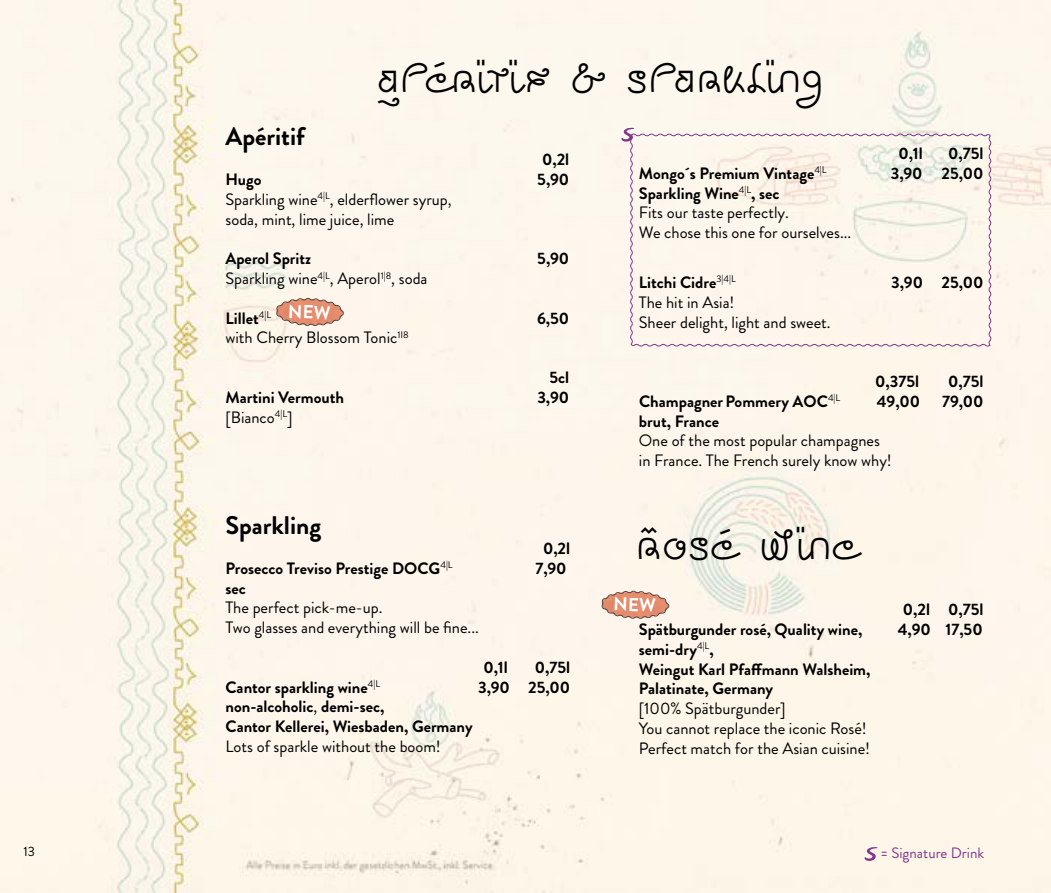
<style>
.page{position:relative;width:1051px;height:893px;background:#fff}
.page>*{position:absolute;margin:0;border:0;box-sizing:border-box;transform-origin:0 0}
.t1{font:45px "Mongolian Deathworm";color:#000}
.t2{font:700 25.5px "Brandon Grotesque";color:#000}
.t3{font:16.5px/19.8px "Brandon Grotesque";color:#000}
.t4{font:700 16.5px/19.8px "Brandon Grotesque";color:#000}
.t5{font:15px "Brandon Grotesque";color:#82368c}
.t6{font:13.5px "Brandon Grotesque";color:#000}
.s1{font-weight:400}
.s2{font-weight:700}
</style>
<div class="page">
<div style="left:0;top:0;width:1050px;height:893px;background:#fef6ec"></div>
<svg style="left:629px;top:133px;width:362px;height:214px;background:#f9f1e8"></svg>
<svg style="left:621px;top:128px;width:13px;height:14px"></svg>
<svg style="left:864px;top:847px;width:13px;height:14px"></svg>
<svg style="left:276px;top:297px;width:67px;height:30px;background:#dfa48d"></svg>
<svg style="left:601px;top:590px;width:68px;height:29px;background:#dfa38c"></svg>
<p class="t6" style="left:23px;top:842px;width:13px">13</p>
<h1 class="t1" style="left:379px;top:55px;width:448px">Apéritif &amp; sparkling</h1>
<h2 class="t2" style="left:225px;top:119px;width:81px">Apéritif</h2>
<p class="t4" style="left:542px;top:150px;width:29px">0,2l</p>
<p class="t4" style="left:225px;top:170px;width:38px">Hugo</p>
<p class="t4" style="left:537px;top:170px;width:33px">5,90</p>
<p class="t3" style="left:225px;top:189px;width:228px">Sparkling wine<sup>4|L</sup>, elderflower syrup, soda, mint, lime juice, lime</p>
<p class="t4" style="left:225px;top:249px;width:87px">Aperol Spritz</p>
<p class="t4" style="left:537px;top:249px;width:33px">5,90</p>
<p class="t3" style="left:225px;top:269px;width:203px">Sparkling wine<sup>4|L</sup>, Aperol<sup>1|8</sup>, soda</p>
<p class="t4" style="left:225px;top:308px;width:47px">Lillet<sup>4|L</sup></p>
<p class="t4" style="left:537px;top:308px;width:34px">6,50</p>
<p class="t3" style="left:225px;top:328px;width:185px">with Cherry Blossom Tonic<sup>1I8</sup></p>
<p class="t4" style="left:549px;top:368px;width:21px">5cl</p>
<p class="t4" style="left:225px;top:387px;width:120px">Martini Vermouth</p>
<p class="t4" style="left:537px;top:387px;width:33px">3,90</p>
<p class="t3" style="left:225px;top:407px;width:68px">[Bianco<sup>4|L</sup>]</p>
<h2 class="t2" style="left:225px;top:508px;width:97px">Sparkling</h2>
<p class="t4" style="left:543px;top:539px;width:29px">0,2l</p>
<p class="t4" style="left:225px;top:558px;width:229px">Prosecco Treviso Prestige DOCG<sup>4|L</sup></p>
<p class="t4" style="left:535px;top:558px;width:33px">7,90</p>
<p class="t4" style="left:225px;top:578px;width:22px">sec</p>
<p class="t3" style="left:225px;top:598px;width:255px">The perfect pick-me-up.<br>Two glasses and everything will be fine...</p>
<p class="t4" style="left:483px;top:657px;width:26px">0,1l</p>
<p class="t4" style="left:534px;top:657px;width:37px">0,75l</p>
<p class="t4" style="left:225px;top:677px;width:156px">Cantor sparkling wine<sup>4|L</sup></p>
<p class="t4" style="left:478px;top:677px;width:94px">3,90 25,00</p>
<p class="t4" style="left:225px;top:697px;width:249px">non-alcoholic<span class="s1">,</span> demi-sec,<br>Cantor Kellerei, Wiesbaden, Germany</p>
<p class="t3" style="left:225px;top:737px;width:217px">Lots of sparkle without the boom!</p>
<p class="t4" style="left:898px;top:144px;width:26px">0,1l</p>
<p class="t4" style="left:948px;top:144px;width:37px">0,75l</p>
<p class="t4" style="left:639px;top:163px;width:189px">Mongo´s Premium Vintage<sup>4|L</sup></p>
<p class="t4" style="left:890px;top:163px;width:94px">3,90 25,00</p>
<p class="t3" style="left:639px;top:183px;width:214px"><span class="s2">Sparkling Wine</span><sup>4|L</sup><span class="s2">, sec<br></span>Fits our taste perfectly.<br>We chose this one for ourselves...</p>
<p class="t4" style="left:639px;top:273px;width:98px">Litchi Cidre<sup>3|4|L</sup></p>
<p class="t4" style="left:891px;top:273px;width:94px">3,90 25,00</p>
<p class="t3" style="left:639px;top:292px;width:193px">The hit in Asia!<br>Sheer delight, light and sweet.</p>
<p class="t4" style="left:875px;top:372px;width:45px">0,375l</p>
<p class="t4" style="left:948px;top:372px;width:37px">0,75l</p>
<p class="t4" style="left:639px;top:391px;width:202px">ChampagnerPommery AOC<sup>4|L</sup></p>
<p class="t4" style="left:876px;top:391px;width:45px">49,00</p>
<p class="t4" style="left:941px;top:391px;width:43px">79,00</p>
<p class="t4" style="left:638px;top:411px;width:82px">brut, France</p>
<p class="t3" style="left:638px;top:431px;width:254px">One of the most popular champagnes in France. The French surely know why!</p>
<h1 class="t1" style="left:639px;top:522px;width:223px">Rosé wine</h1>
<p class="t4" style="left:902px;top:600px;width:82px">0,2l 0,75l</p>
<p class="t4" style="left:639px;top:620px;width:225px">Spätburgunder rosé, Quality wine,</p>
<p class="t4" style="left:897px;top:620px;width:86px">4,90 17,50</p>
<p class="t4" style="left:639px;top:639px;width:233px">semi-dry<sup>4|L</sup>,<br>Weingut Karl Pfaffmann Walsheim,<br>Palatinate, Germany</p>
<p class="t3" style="left:639px;top:699px;width:233px">[100% Spätburgunder]<br>You cannot replace the iconic Rosé!<br>Perfect match for the Asian cuisine!</p>
<p class="t5" style="left:880px;top:842px;width:105px">= Signature Drink</p>
</div>
